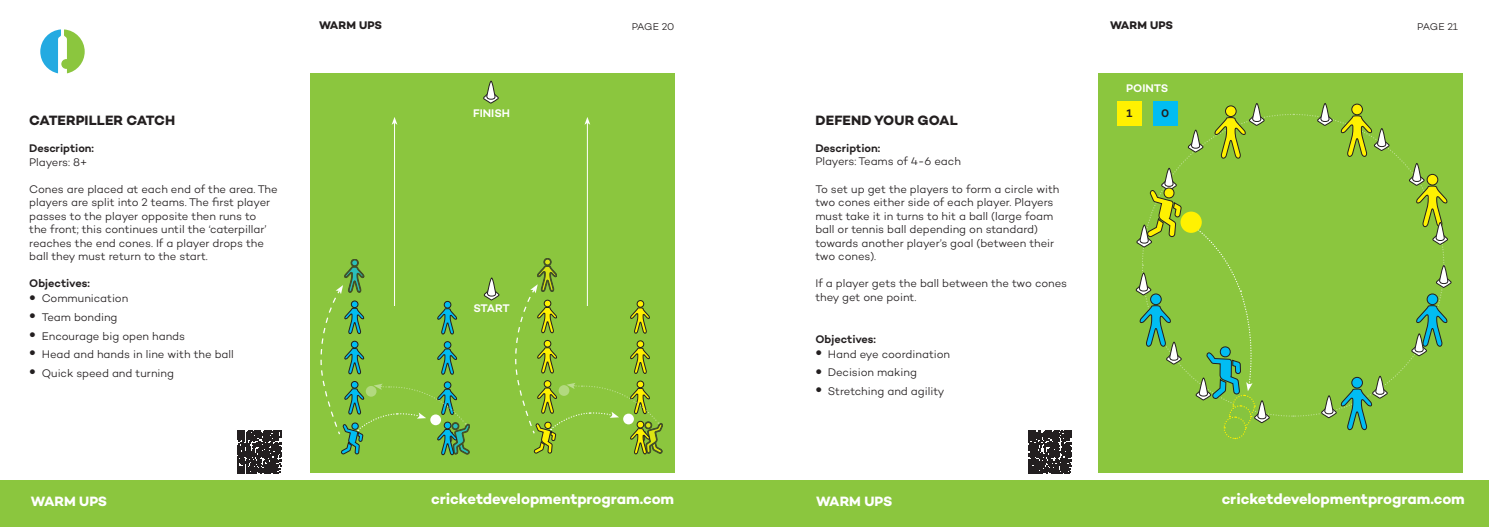
<style>
.page{position:relative;width:1489px;height:527px;background:#fff}
.page>*{position:absolute;margin:0;border:0;box-sizing:border-box;transform-origin:0 0}
.t1{font:700 15px "Campton";letter-spacing:-.005em;color:#fff}
.t2{font:700 13.75px "Campton";letter-spacing:.01em;color:#231f20}
.t3{font:700 13.75px "Campton";letter-spacing:-.015em;color:#fff}
.t4{font:300 11.25px/13.5px "Campton";letter-spacing:-.005em;color:#231f20}
.t5{font:600 11.25px "Campton";letter-spacing:-.005em;color:#231f20}
.t6{font:600 11.25px "Campton";color:#fff}
.t7{font:700 11.25px "Campton";letter-spacing:-.005em;color:#231f20}
.t8{font:300 10px "Campton";letter-spacing:-.03em;color:#231f20}
.s1{font-size:21.25px}
</style>
<div class="page">
<div style="left:0;top:480px;width:1488px;height:46px;background:#8bc63e"></div>
<div style="left:310px;top:73px;width:364px;height:399px;background:#8bc63e"></div>
<div style="left:1098px;top:73px;width:364px;height:399px;background:#8bc63e"></div>
<svg style="left:237px;top:430px;width:44px;height:43px;background:#3d393a"></svg>
<svg style="left:483px;top:80px;width:16px;height:24px"></svg>
<svg style="left:483px;top:277px;width:17px;height:23px"></svg>
<svg style="left:515px;top:258px;width:148px;height:196px"></svg>
<svg style="left:320px;top:259px;width:150px;height:196px"></svg>
<hr style="left:394px;top:123px;width:1px;height:183px;background:#fff">
<svg style="left:391px;top:117px;width:6px;height:8px"></svg>
<hr style="left:587px;top:123px;width:1px;height:183px;background:#fff">
<svg style="left:584px;top:117px;width:6px;height:8px"></svg>
<svg style="left:1028px;top:430px;width:43px;height:43px;background:#3b3738"></svg>
<svg style="left:1135px;top:102px;width:316px;height:371px"></svg>
<div style="left:1116px;top:101px;width:25px;height:25px;background:#fff101"></div>
<div style="left:1152px;top:101px;width:25px;height:25px;background:#01bdf2"></div>
<svg style="left:40px;top:29px;width:45px;height:44px"></svg>
<p class="t7" style="left:319px;top:18px;width:65px">WARM UPS</p>
<p class="t8" style="left:631px;top:20px;width:44px">PAGE 20</p>
<p class="t7" style="left:1109px;top:18px;width:65px">WARM UPS</p>
<p class="t8" style="left:1417px;top:20px;width:42px">PAGE 21</p>
<p class="t2" style="left:29px;top:112px;width:147px">CATERPILLER CATCH</p>
<p class="t5" style="left:29px;top:141px;width:66px">Description:</p>
<p class="t4" style="left:29px;top:155px;width:60px">Players: 8+</p>
<p class="t4" style="left:29px;top:182px;width:250px">Cones are placed at each end of the area. The players are split into 2 teams. The first player passes to the player opposite then runs to<br>the front; this continues until the ‘caterpillar’ reaches the end cones. If a player drops the ball they must return to the start.</p>
<p class="t5" style="left:29px;top:276px;width:62px">Objectives:</p>
<p class="t4" style="left:29px;top:291px;width:100px"><span class="s1">•</span> Communication</p>
<p class="t4" style="left:29px;top:310px;width:90px"><span class="s1">•</span> Team bonding</p>
<p class="t4" style="left:29px;top:328px;width:157px"><span class="s1">•</span> Encourage big open hands</p>
<p class="t4" style="left:29px;top:347px;width:206px"><span class="s1">•</span> Head and hands in line with the ball</p>
<p class="t4" style="left:29px;top:365px;width:146px"><span class="s1">•</span> Quick speed and turning</p>
<p class="t6" style="left:473px;top:106px;width:38px">FINISH</p>
<p class="t6" style="left:473px;top:301px;width:38px">START</p>
<p class="t2" style="left:815px;top:111px;width:144px">DEFEND YOUR GOAL</p>
<p class="t5" style="left:815px;top:141px;width:66px">Description:</p>
<p class="t4" style="left:815px;top:154px;width:147px">Players: Teams of 4-6 each</p>
<p class="t4" style="left:815px;top:181px;width:245px">To set up get the players to form a circle with two cones either side of each player. Players must take it in turns to hit a ball (large foam ball or tennis ball depending on standard) towards another player’s goal (between their two cones).</p>
<p class="t4" style="left:815px;top:276px;width:253px">If a player gets the ball between the two cones they get one point.</p>
<p class="t5" style="left:815px;top:331px;width:62px">Objectives:</p>
<p class="t4" style="left:815px;top:346px;width:136px"><span class="s1">•</span> Hand eye coordination</p>
<p class="t4" style="left:815px;top:365px;width:103px"><span class="s1">•</span> Decision making</p>
<p class="t4" style="left:815px;top:384px;width:131px"><span class="s1">•</span> Stretching and agility</p>
<p class="t6" style="left:1126px;top:81px;width:44px">POINTS</p>
<p class="t5" style="left:1126px;top:106px;width:7px">1</p>
<p class="t5" style="left:1160px;top:106px;width:10px">0</p>
<h1 class="t1" style="left:431px;top:488px;width:245px">cricketdevelopmentprogram.com</h1>
<h1 class="t1" style="left:1221px;top:489px;width:245px">cricketdevelopmentprogram.com</h1>
<p class="t3" style="left:31px;top:492px;width:78px">WARM UPS</p>
<p class="t3" style="left:816px;top:492px;width:78px">WARM UPS</p>
</div>
